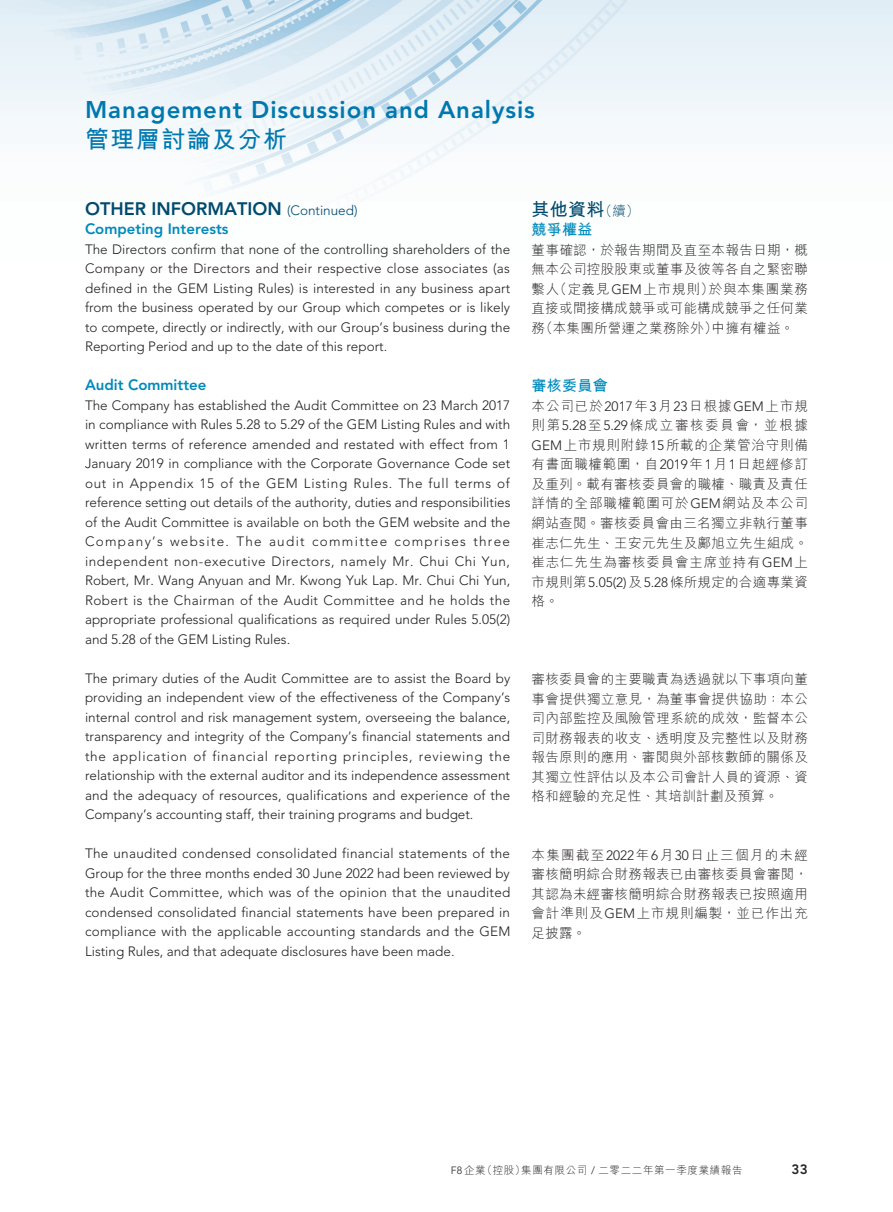
<style>
.page{position:relative;width:893px;height:1212px;background:#fff}
.page>*{position:absolute;margin:0;border:0;box-sizing:border-box;transform-origin:0 0}
.t1{font:800 24px "Avenir LT Std";letter-spacing:.04em;color:#0078ae}
.t2{font:700 24px "M Hei HK";letter-spacing:.06em;color:#0078ae}
._01_H1_E{font:800 18px "Avenir LT Std";color:#004a6e}
._001_H1_C{font:700 18px "M Hei HK";color:#004a6e}
._02_H2_E{font:800 15px "Avenir LT Std";color:#018abb}
._002_H2_C{font:700 15px "M Hei HK";letter-spacing:.02em;color:#018abb}
._00_txt_E{font:300 13.5px/19.5px "Avenir LT Std";color:#231f20;text-align:justify}
._000_txt_C{font:300 13.5px/19.5px "M Hei HK";letter-spacing:.025em;color:#231f20;text-align:justify}
.t3{font:800 13.5px "Avenir LT Std";color:#231f20}
.t4{font:300 10.5px "M Hei HK";letter-spacing:.06em;color:#231f20}
.s1{font-weight:300;font-size:13.5px}
.s2{font-family:"Avenir LT Std"}
</style>
<div class="page">
<img style="left:0;top:0;width:893px;height:195px">
<h1 class="t1" style="left:85px;top:95px;width:451px">Management Discussion and Analysis</h1>
<h1 class="t2" style="left:85px;top:121px;width:204px">管理層討論及分析</h1>
<p class="_01_H1_E" style="left:85px;top:198px;width:274px">OTHER INFORMATION <span class="s1">(Continued)</span></p>
<p class="_02_H2_E" style="left:85px;top:220px;width:145px">Competing Interests</p>
<p class="_00_txt_E" style="left:85px;top:239px;width:427px">The Directors confirm that none of the controlling shareholders of the Company or the Directors and their respective close associates (as defined in the GEM Listing Rules) is interested in any business apart from the business operated by our Group which competes or is likely to compete, directly or indirectly, with our Group’s business during the Reporting Period and up to the date of this report.</p>
<p class="_02_H2_E" style="left:85px;top:376px;width:123px">Audit Committee</p>
<p class="_00_txt_E" style="left:85px;top:395px;width:427px">The Company has established the Audit Committee on 23 March 2017 in compliance with Rules 5.28 to 5.29 of the GEM Listing Rules and with written terms of reference amended and restated with effect from 1<br>January 2019 in compliance with the Corporate Governance Code set out in Appendix 15 of the GEM Listing Rules. The full terms of reference setting out details of the authority, duties and responsibilities of the Audit Committee is available on both the GEM website and the Company’s website. The audit committee comprises three independent non-executive Directors, namely Mr. Chui Chi Yun, Robert, Mr. Wang Anyuan and Mr. Kwong Yuk Lap. Mr. Chui Chi Yun, Robert is the Chairman of the Audit Committee and he holds the appropriate professional qualifications as required under Rules 5.05(2) and 5.28 of the GEM Listing Rules.</p>
<p class="_00_txt_E" style="left:85px;top:668px;width:427px">The primary duties of the Audit Committee are to assist the Board by providing an independent view of the effectiveness of the Company’s internal control and risk management system, overseeing the balance, transparency and integrity of the Company’s financial statements and the application of financial reporting principles, reviewing the relationship with the external auditor and its independence assessment and the adequacy of resources, qualifications and experience of the Company’s accounting staff, their training programs and budget.</p>
<p class="_00_txt_E" style="left:85px;top:844px;width:427px">The unaudited condensed consolidated financial statements of the Group for the three months ended 30 June 2022 had been reviewed by the Audit Committee, which was of the opinion that the unaudited condensed consolidated financial statements have been prepared in compliance with the applicable accounting standards and the GEM Listing Rules, and that adequate disclosures have been made.</p>
<p class="_001_H1_C" style="left:531px;top:196px;width:109px">其他資料<span class="s1">（續）</span></p>
<p class="_002_H2_C" style="left:531px;top:219px;width:62px">競爭權益</p>
<p class="_000_txt_C" style="left:531px;top:240px;width:278px">董事確認，於報告期間及直至本報告日期，概無本公司控股股東或董事及彼等各自之緊密聯繫人（定義見<span class="s2">GEM</span>上市規則）於與本集團業務直接或間接構成競爭或可能構成競爭之任何業務（本集團所營運之業務除外）中擁有權益。</p>
<p class="_002_H2_C" style="left:531px;top:375px;width:78px">審核委員會</p>
<p class="_000_txt_C" style="left:531px;top:396px;width:278px">本公司已於<span class="s2">2017</span>年<span class="s2">3</span>月<span class="s2">23</span>日根據<span class="s2">GEM</span>上市規則第<span class="s2">5.28</span>至<span class="s2">5.29</span>條成立審核委員會，並根據<span class="s2">GEM</span>上市規則附錄<span class="s2">15</span>所載的企業管治守則備有書面職權範圍，自<span class="s2">2019</span>年<span class="s2">1</span>月<span class="s2">1</span>日起經修訂及重列。載有審核委員會的職權、職責及責任詳情的全部職權範圍可於<span class="s2">GEM</span>網站及本公司網站查閱。審核委員會由三名獨立非執行董事崔志仁先生、王安元先生及鄺旭立先生組成。崔志仁先生為審核委員會主席並持有<span class="s2">GEM</span>上市規則第<span class="s2">5.05(2)</span>及<span class="s2">5.28</span>條所規定的合適專業資格。</p>
<p class="_000_txt_C" style="left:531px;top:669px;width:278px">審核委員會的主要職責為透過就以下事項向董事會提供獨立意見，為董事會提供協助：本公司內部監控及風險管理系統的成效，監督本公司財務報表的收支、透明度及完整性以及財務報告原則的應用、審閱與外部核數師的關係及其獨立性評估以及本公司會計人員的資源、資格和經驗的充足性、其培訓計劃及預算。</p>
<p class="_000_txt_C" style="left:531px;top:845px;width:278px">本集團截至<span class="s2">2022</span>年<span class="s2">6</span>月<span class="s2">30</span>日止三個月的未經審核簡明綜合財務報表已由審核委員會審閱，其認為未經審核簡明綜合財務報表已按照適用會計準則及<span class="s2">GEM</span>上市規則編製，並已作出充足披露。</p>
<p class="t4" style="left:451px;top:1164px;width:293px"><span class="s2">F8</span>企業（控股）集團有限公司 <span class="s2">/</span> 二零二二年第一季度業績報告</p>
<p class="t3" style="left:791px;top:1161px;width:18px">33</p>
</div>
